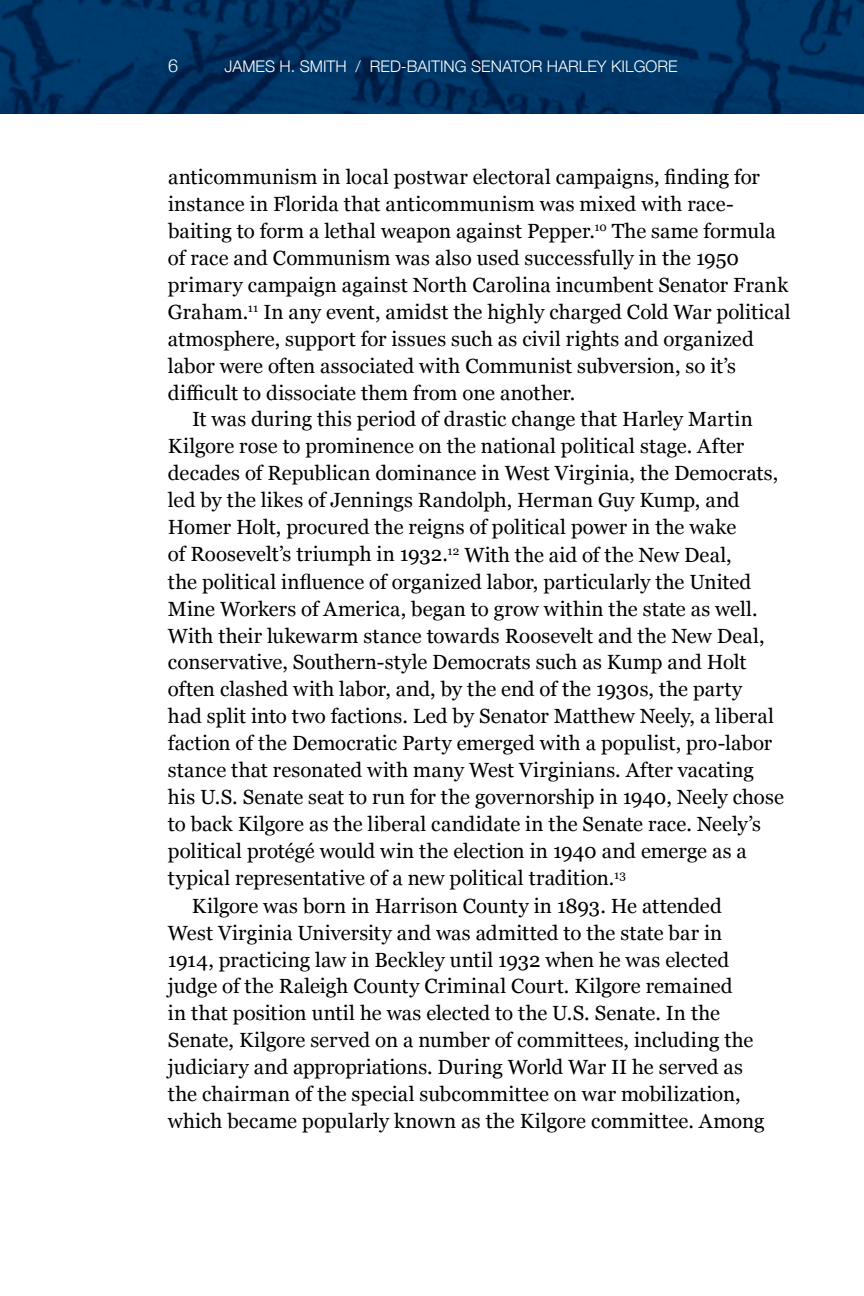
<style>
.page{position:relative;width:864px;height:1296px;background:#fff}
.page>*{position:absolute;margin:0;border:0;box-sizing:border-box;transform-origin:0 0}
.t1{font:20.4px "Georgia";letter-spacing:.005em;color:#000}
.t2{font:300 18px "Helvetica Neue";color:#fff}
.t3{font:300 16px "Helvetica Neue";color:#fff}
</style>
<div class="page">
<img style="left:0;top:0;width:864px;height:114px">
<p class="t2" style="left:168px;top:51px;width:12px">6</p>
<p class="t3" style="left:224px;top:53px;width:455px">JAMES H. SMITH / RED-BAITING SENATOR HARLEY KILGORE</p>
<p class="t1" style="left:168px;top:162px;width:594px">anticommunism in local postwar electoral campaigns, finding for</p>
<p class="t1" style="left:168px;top:189px;width:567px">instance in Florida that anticommunism was mixed with race-</p>
<p class="t1" style="left:168px;top:216px;width:609px">baiting to form a lethal weapon against Pepper.<sup>10</sup> The same formula</p>
<p class="t1" style="left:168px;top:243px;width:573px">of race and Communism was also used successfully in the 1950</p>
<p class="t1" style="left:168px;top:270px;width:622px">primary campaign against North Carolina incumbent Senator Frank</p>
<p class="t1" style="left:168px;top:297px;width:624px">Graham.<sup>11</sup> In any event, amidst the highly charged Cold War political</p>
<p class="t1" style="left:168px;top:324px;width:587px">atmosphere, support for issues such as civil rights and organized</p>
<p class="t1" style="left:168px;top:351px;width:570px">labor were often associated with Communist subversion, so it’s</p>
<p class="t1" style="left:168px;top:378px;width:409px">difficult to dissociate them from one another.</p>
<p class="t1" style="left:192px;top:405px;width:562px">It was during this period of drastic change that Harley Martin</p>
<p class="t1" style="left:168px;top:432px;width:578px">Kilgore rose to prominence on the national political stage. After</p>
<p class="t1" style="left:168px;top:459px;width:612px">decades of Republican dominance in West Virginia, the Democrats,</p>
<p class="t1" style="left:168px;top:486px;width:573px">led by the likes of Jennings Randolph, Herman Guy Kump, and</p>
<p class="t1" style="left:168px;top:513px;width:570px">Homer Holt, procured the reigns of political power in the wake</p>
<p class="t1" style="left:168px;top:540px;width:565px">of Roosevelt’s triumph in 1932.<sup>12</sup> With the aid of the New Deal,</p>
<p class="t1" style="left:168px;top:567px;width:585px">the political influence of organized labor, particularly the United</p>
<p class="t1" style="left:168px;top:594px;width:591px">Mine Workers of America, began to grow within the state as well.</p>
<p class="t1" style="left:168px;top:621px;width:598px">With their lukewarm stance towards Roosevelt and the New Deal,</p>
<p class="t1" style="left:168px;top:648px;width:580px">conservative, Southern-style Democrats such as Kump and Holt</p>
<p class="t1" style="left:168px;top:675px;width:576px">often clashed with labor, and, by the end of the 1930s, the party</p>
<p class="t1" style="left:168px;top:702px;width:608px">had split into two factions. Led by Senator Matthew Neely, a liberal</p>
<p class="t1" style="left:168px;top:729px;width:606px">faction of the Democratic Party emerged with a populist, pro-labor</p>
<p class="t1" style="left:168px;top:756px;width:588px">stance that resonated with many West Virginians. After vacating</p>
<p class="t1" style="left:168px;top:783px;width:618px">his U.S. Senate seat to run for the governorship in 1940, Neely chose</p>
<p class="t1" style="left:168px;top:810px;width:594px">to back Kilgore as the liberal candidate in the Senate race. Neely’s</p>
<p class="t1" style="left:168px;top:837px;width:580px">political protégé would win the election in 1940 and emerge as a</p>
<p class="t1" style="left:168px;top:864px;width:460px">typical representative of a new political tradition.<sup>13</sup></p>
<p class="t1" style="left:192px;top:891px;width:531px">Kilgore was born in Harrison County in 1893. He attended</p>
<p class="t1" style="left:168px;top:918px;width:556px">West Virginia University and was admitted to the state bar in</p>
<p class="t1" style="left:168px;top:945px;width:563px">1914, practicing law in Beckley until 1932 when he was elected</p>
<p class="t1" style="left:168px;top:972px;width:566px">judge of the Raleigh County Criminal Court. Kilgore remained</p>
<p class="t1" style="left:168px;top:999px;width:554px">in that position until he was elected to the U.S. Senate. In the</p>
<p class="t1" style="left:168px;top:1026px;width:587px">Senate, Kilgore served on a number of committees, including the</p>
<p class="t1" style="left:168px;top:1053px;width:577px">judiciary and appropriations. During World War II he served as</p>
<p class="t1" style="left:168px;top:1080px;width:574px">the chairman of the special subcommittee on war mobilization,</p>
<p class="t1" style="left:168px;top:1107px;width:598px">which became popularly known as the Kilgore committee. Among</p>
</div>
